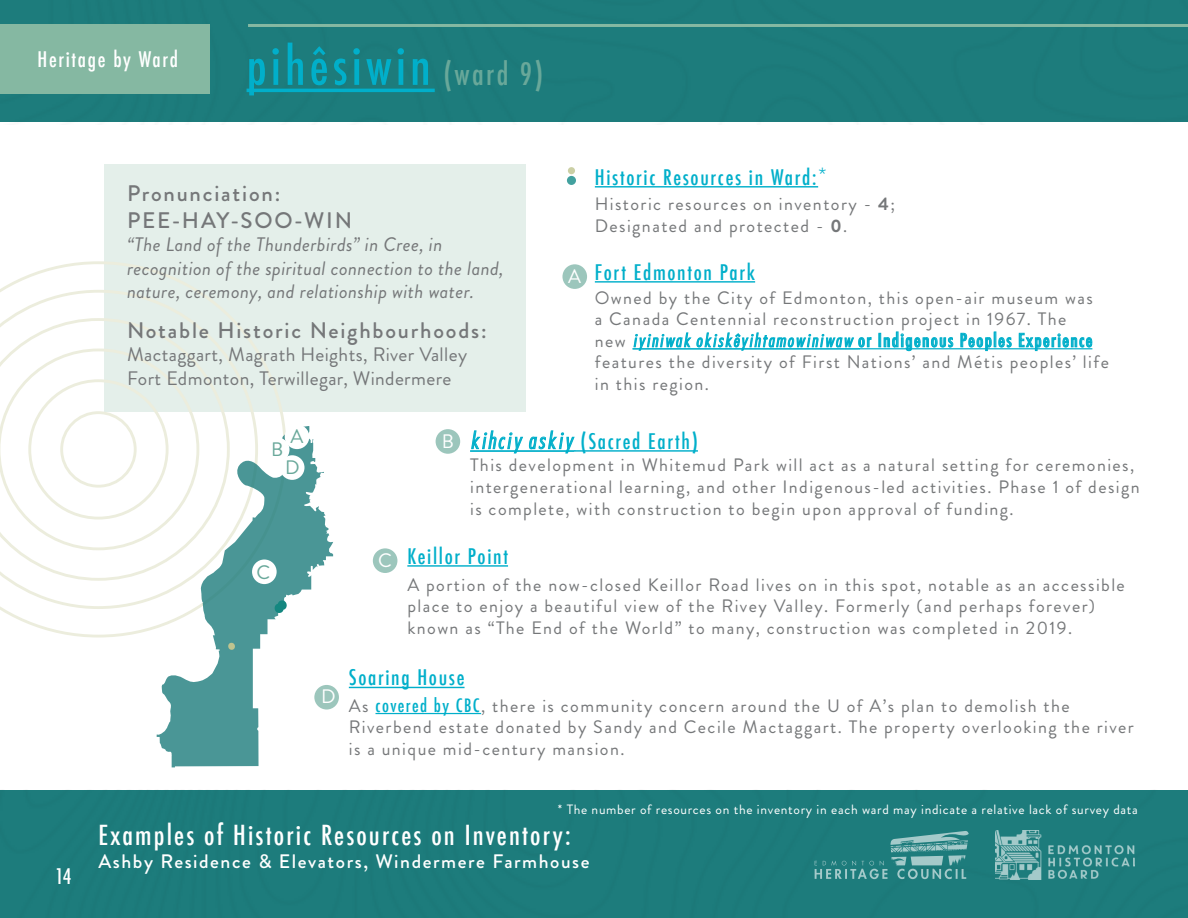
<style>
.page{position:relative;width:1188px;height:918px;background:#fff}
.page>*{position:absolute;margin:0;border:0;box-sizing:border-box;transform-origin:0 0}
.t1{font:500 condensed 51px "Futura";letter-spacing:.08em;color:#01afca}
.t2{font:500 condensed 27px "Futura";letter-spacing:.08em;color:#fff}
.t3{font:500 22.5px/27px "Brandon Grotesque";letter-spacing:.08em;color:#757779}
.t4{font:500 condensed 21px "Futura";letter-spacing:.08em;color:#01afca}
.t5{font:500 condensed 21px "Futura";letter-spacing:.08em;color:#fff}
.t6{font:italic 19.5px/23.4px "Brandon Grotesque";letter-spacing:.02em;color:#757779}
.t7{font:19.5px/23.4px "Brandon Grotesque";letter-spacing:.02em;color:#757779}
.t8{font:500 19.5px "Brandon Grotesque";letter-spacing:.08em;color:#fff}
.t9{font:19.5px "Brandon Grotesque";color:#fff}
.t10{font:19.5px "Brandon Grotesque";color:#69a89a}
.t11{font:18px/21.6px "Brandon Grotesque";letter-spacing:.08em;color:#757779}
.t12{font:500 condensed 18px "Futura";letter-spacing:.08em;color:#01afca}
.t13{font:13.5px "Brandon Grotesque";letter-spacing:.05em;color:#fff}
.s1{font-size:30px;color:#69a89a}
.s2{font-weight:700}
.s3{font-family:"Brandon Grotesque";font-weight:400;font-stretch:normal;color:#757779}
.s4{font-family:"Futura Cond";font-style:italic;font-stretch:normal;font-size:16.5px}
.s5{font-family:"Futura Cond";font-style:italic;font-stretch:normal}
.s6{font-family:"Futura";font-weight:500;font-stretch:condensed;color:#01afca}
</style>
<div class="page">
<div style="left:104px;top:164px;width:422px;height:247px;background:#e4efea"></div>
<svg style="left:0;top:261px;width:287px;height:377px"></svg>
<svg style="left:157px;top:426px;width:176px;height:341px"></svg>
<svg style="left:273px;top:600px;width:15px;height:13px"></svg>
<svg style="left:227px;top:643px;width:9px;height:7px"></svg>
<div style="left:0;top:790px;width:1188px;height:128px;background:#1d7c7c"></div>
<div style="left:0;top:0;width:1188px;height:122px;background:#1d7c7c"></div>
<div style="left:0;top:24px;width:209px;height:70px;background:#85b8a2"></div>
<hr style="left:248px;top:24px;width:940px;height:3px;background:#85b8a2">
<hr style="left:247px;top:89px;width:188px;height:3px;background:#01afca">
<hr style="left:633px;top:349px;width:225px;height:1px;background:#01afca">
<hr style="left:858px;top:348px;width:234px;height:1px;background:#01afca">
<svg style="left:634px;top:332px;width:57px;height:19px"></svg>
<svg style="left:697px;top:332px;width:175px;height:19px"></svg>
<svg style="left:879px;top:331px;width:75px;height:20px"></svg>
<svg style="left:960px;top:332px;width:52px;height:19px"></svg>
<svg style="left:1019px;top:333px;width:74px;height:18px"></svg>
<hr style="left:376px;top:713px;width:105px;height:1px;background:#01afca">
<hr style="left:595px;top:281px;width:160px;height:2px;background:#01afca">
<hr style="left:595px;top:186px;width:223px;height:2px;background:#01afca">
<hr style="left:407px;top:565px;width:101px;height:2px;background:#01afca">
<hr style="left:349px;top:687px;width:116px;height:1px;background:#01afca">
<hr style="left:470px;top:451px;width:104px;height:1px;background:#01afca">
<hr style="left:574px;top:450px;width:124px;height:2px;background:#01afca">
<svg style="left:471px;top:430px;width:52px;height:23px"></svg>
<svg style="left:529px;top:430px;width:46px;height:23px"></svg>
<div style="left:562px;top:264px;width:25px;height:25px;background:#9cc6bc;border-radius:50%"></div>
<div style="left:373px;top:548px;width:24px;height:25px;background:#9cc6bc;border-radius:50%"></div>
<div style="left:314px;top:685px;width:25px;height:25px;background:#9cc6bc;border-radius:50%"></div>
<div style="left:436px;top:429px;width:24px;height:25px;background:#9cc6bc;border-radius:50%"></div>
<div style="left:265px;top:437px;width:25px;height:25px;background:#fff;border-radius:50%"></div>
<div style="left:252px;top:559px;width:25px;height:25px;background:#fff;border-radius:50%"></div>
<div style="left:280px;top:455px;width:25px;height:25px;background:#fff;border-radius:50%"></div>
<div style="left:285px;top:424px;width:24px;height:25px;background:#fff;border-radius:50%"></div>
<div style="left:568px;top:167px;width:7px;height:7px;background:#cbcfa5;border-radius:50%"></div>
<svg style="left:567px;top:176px;width:9px;height:9px"></svg>
<svg style="left:815px;top:831px;width:154px;height:48px;background:#3e8f8f"></svg>
<img style="left:995px;top:831px;width:140px;height:48px">
<hr style="left:470px;top:450px;width:105px;height:1px;background:#01afca">
<hr style="left:633px;top:348px;width:227px;height:1px;background:#01afca">
<p class="t5" style="left:38px;top:46px;width:142px">Heritage by Ward</p>
<h1 class="t1" style="left:247px;top:33px;width:298px">pihêsiwin <span class="s1">(ward 9)</span></h1>
<p class="t3" style="left:127px;top:180px;width:227px">Pronunciation:<br>PEE-HAY-SOO-WIN</p>
<p class="t6" style="left:127px;top:233px;width:378px">“The Land of the Thunderbirds” in Cree, in recognition of the spiritual connection to the land, nature, ceremony, and relationship with water.</p>
<p class="t3" style="left:127px;top:317px;width:361px">Notable Historic Neighbourhoods:</p>
<p class="t7" style="left:127px;top:343px;width:342px">Mactaggart, Magrath Heights, River Valley<br>Fort Edmonton, Terwillegar, Windermere</p>
<p class="t9" style="left:568px;top:263px;width:14px">A</p>
<p class="t4" style="left:595px;top:163px;width:234px">Historic Resources in Ward:*</p>
<p class="t11" style="left:595px;top:193px;width:302px">Historic resources on inventory - <span class="s2">4</span>;<br>Designated and protected - <span class="s2">0</span>.</p>
<p class="t4" style="left:595px;top:258px;width:162px">Fort Edmonton Park</p>
<p class="t11" style="left:595px;top:287px;width:500px">Owned by the City of Edmonton, this open-air museum was a Canada Centennial reconstruction project in 1967. The</p>
<p class="t12" style="left:595px;top:329px;width:499px"><span class="s3">new</span> <span class="s4">iyiniwak okiskêyihtamowiniwaw</span> or Indigenous Peoples Experience</p>
<p class="t11" style="left:595px;top:352px;width:516px">features the diversity of First Nations’ and Métis peoples’ life in this region.</p>
<p class="t5" style="left:55px;top:862px;width:18px">14</p>
<p class="t10" style="left:271px;top:436px;width:14px">B</p>
<p class="t10" style="left:291px;top:423px;width:14px">A</p>
<p class="t10" style="left:285px;top:454px;width:16px">D</p>
<p class="t10" style="left:256px;top:558px;width:15px">C</p>
<p class="t9" style="left:321px;top:683px;width:16px">D</p>
<p class="t9" style="left:378px;top:547px;width:15px">C</p>
<p class="t9" style="left:442px;top:427px;width:14px">B</p>
<p class="t4" style="left:470px;top:427px;width:229px"><span class="s5">kihciy askiy</span> (Sacred Earth)</p>
<p class="t11" style="left:470px;top:455px;width:671px">This development in Whitemud Park will act as a natural setting for ceremonies, intergenerational learning, and other Indigenous-led activities. Phase 1 of design is complete, with construction to begin upon approval of funding.</p>
<p class="t4" style="left:407px;top:542px;width:102px">Keillor Point</p>
<p class="t11" style="left:407px;top:574px;width:719px">A portion of the now-closed Keillor Road lives on in this spot, notable as an accessible place to enjoy a beautiful view of the Rivey Valley. Formerly (and perhaps forever) known as “The End of the World” to many, construction was completed in 2019.</p>
<p class="t4" style="left:349px;top:664px;width:117px">Soaring House</p>
<p class="t11" style="left:349px;top:695px;width:787px">As <span class="s6">covered by CBC</span>, there is community concern around the U of A’s plan to demolish the<br>Riverbend estate donated by Sandy and Cecile Mactaggart. The property overlooking the river is a unique mid-century mansion.</p>
<p class="t13" style="left:558px;top:800px;width:581px">* The number of resources on the inventory in each ward may indicate a relative lack of survey data</p>
<h2 class="t2" style="left:98px;top:817px;width:474px">Examples of Historic Resources on Inventory:</h2>
<p class="t8" style="left:98px;top:848px;width:493px">Ashby Residence &amp; Elevators, Windermere Farmhouse</p>
</div>
